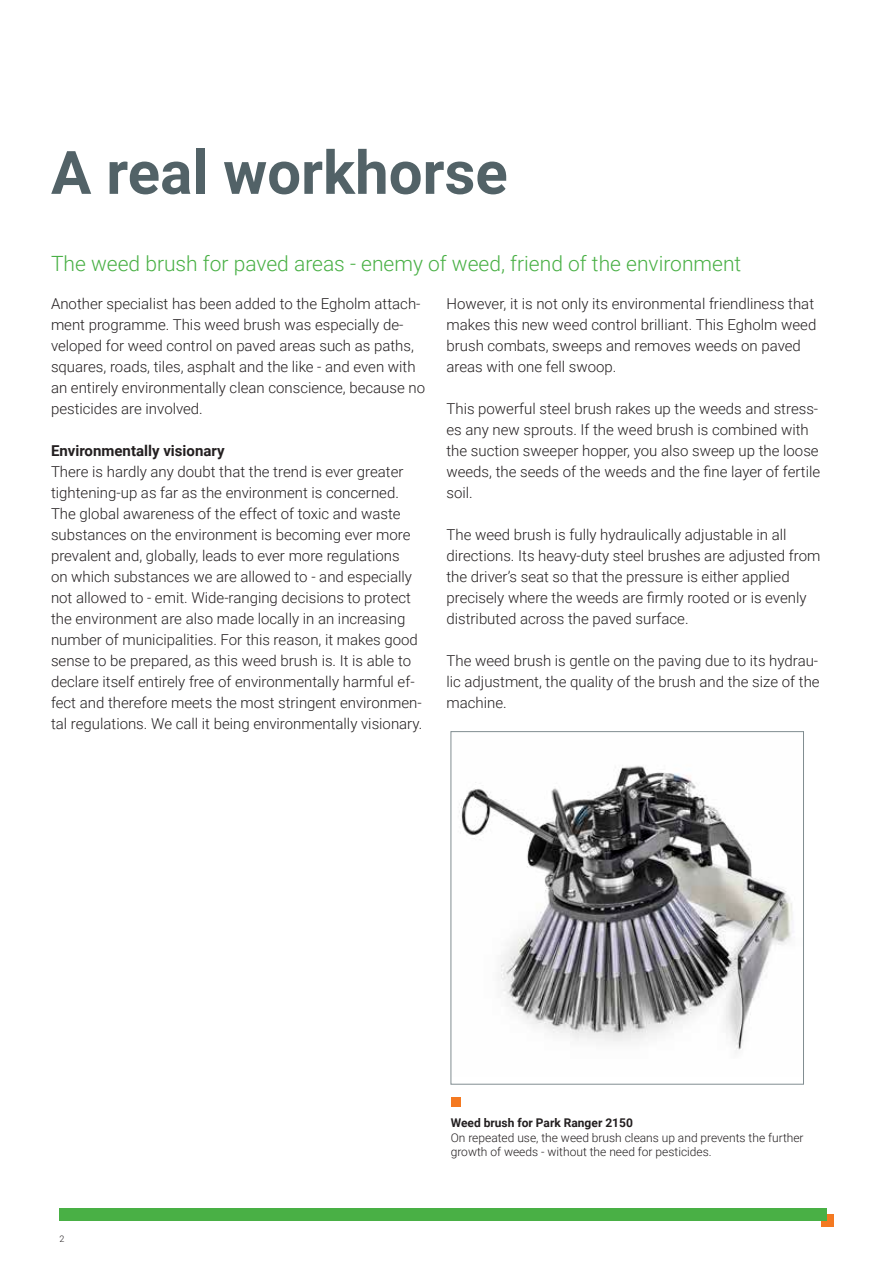
<style>
.page{position:relative;width:893px;height:1263px;background:#fff}
.page>*{position:absolute;margin:0;border:0;box-sizing:border-box;transform-origin:0 0}
.t1{font:700 60px "Roboto";color:#526267}
.t2{font:300 21px "Roboto";color:#49b045}
.t3{font:300 15px/21px "Roboto";color:#231f20}
.t4{font:700 15px "Roboto";color:#231f20}
.t5{font:300 12px/14.4px "Roboto";color:#231f20}
.t6{font:700 12px "Roboto";color:#231f20}
.t7{font:300 9px "Roboto";color:#231f20}
</style>
<div class="page">
<div style="left:821px;top:1214px;width:12px;height:13px;background:#f47921"></div>
<div style="left:60px;top:1208px;width:767px;height:12px;background:#49b045"></div>
<img style="left:459px;top:765px;width:335px;height:286px">
<div style="left:451px;top:731px;width:353px;height:353px;border:1px solid #818d91"></div>
<div style="left:451px;top:1097px;width:10px;height:10px;background:#f47921"></div>
<h1 class="t1" style="left:51px;top:130px;width:458px">A real workhorse</h1>
<h2 class="t2" style="left:51px;top:249px;width:692px">The weed brush for paved areas - enemy of weed, friend of the environment</h2>
<p class="t3" style="left:51px;top:293px;width:376px">Another specialist has been added to the Egholm attach&shy;ment programme. This weed brush was especially de&shy;veloped for weed control on paved areas such as paths, squares, roads, tiles, asphalt and the like - and even with an entirely environmentally clean conscience, because no pesticides are involved.</p>
<p class="t4" style="left:51px;top:440px;width:175px">Environmentally visionary</p>
<p class="t3" style="left:51px;top:461px;width:373px">There is hardly any doubt that the trend is ever greater tightening-up as far as the environment is concerned.<br>The global awareness of the effect of toxic and waste substances on the environment is becoming ever more prevalent and, globally, leads to ever more regulations<br>on which substances we are allowed to - and especially not allowed to - emit. Wide-ranging decisions to protect the environment are also made locally in an increasing number of municipalities. For this reason, it makes good sense to be prepared, as this weed brush is. It is able to declare itself entirely free of environmentally harmful ef&shy;fect and therefore meets the most stringent environmen&shy;tal regulations. We call it being environmentally visionary.</p>
<p class="t3" style="left:446px;top:293px;width:371px">However, it is not only its environmental friendliness that makes this new weed control brilliant. This Egholm weed brush combats, sweeps and removes weeds on paved areas with one fell swoop.</p>
<p class="t3" style="left:446px;top:398px;width:375px">This powerful steel brush rakes up the weeds and stress&shy;es any new sprouts. If the weed brush is combined with the suction sweeper hopper, you also sweep up the loose weeds, the seeds of the weeds and the fine layer of fertile soil.</p>
<p class="t3" style="left:446px;top:524px;width:375px">The weed brush is fully hydraulically adjustable in all directions. Its heavy-duty steel brushes are adjusted from the driver’s seat so that the pressure is either applied precisely where the weeds are firmly rooted or is evenly distributed across the paved surface.</p>
<p class="t3" style="left:446px;top:650px;width:375px;text-align:justify">The weed brush is gentle on the paving due to its hydrau&shy;lic adjustment, the quality of the brush and the size of the machine.</p>
<p class="t7" style="left:60px;top:1232px;width:6px">2</p>
<p class="t6" style="left:451px;top:1115px;width:184px">Weed brush for Park Ranger 2150</p>
<p class="t5" style="left:451px;top:1130px;width:354px">On repeated use, the weed brush cleans up and prevents the further growth of weeds - without the need for pesticides.</p>
</div>
